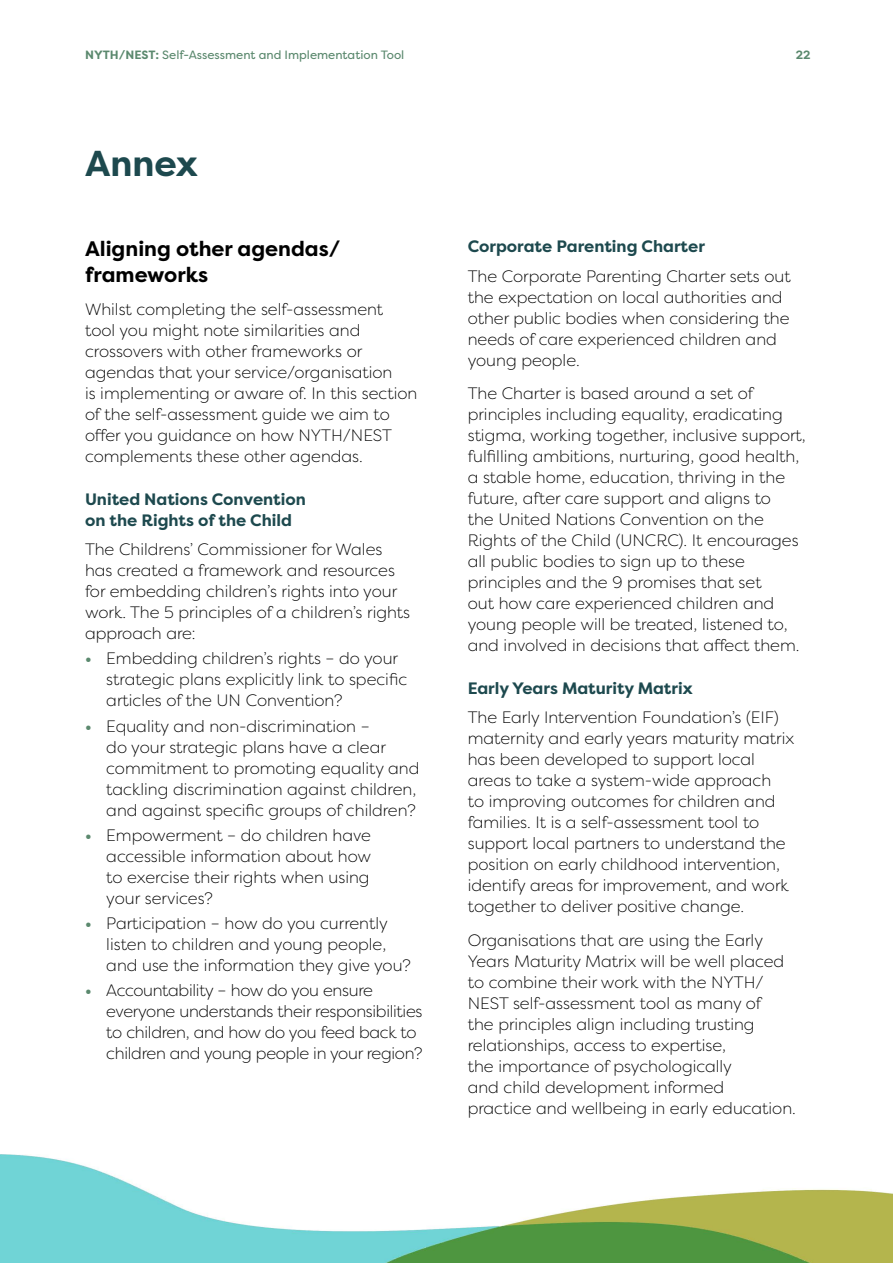
<style>
.page{position:relative;width:893px;height:1263px;background:#fff}
.page>*{position:absolute;margin:0;border:0;box-sizing:border-box;transform-origin:0 0}
.H1_Headings{font:700 36px "Filson Pro";color:#1d494e}
.H2_headings{font:700 21px/25.2px "Filson Pro";color:#000}
.Body_Text{font:300 16.5px/21px "Filson Pro";color:#000}
.Bullets{font:300 16.5px/21px "Filson Pro";color:#000}
.Body_Before_Bullets{font:300 16.5px/21px "Filson Pro";color:#000}
.Body_Text-2{font:300 16.5px/21px "Filson Pro";letter-spacing:-.02em;color:#000}
.H3_headings{font:700 16.5px/21px "Filson Pro";color:#1d494e}
.t1{font:12px "Filson Pro";color:#5b896e}
.t2{font:700 12px "Filson Pro";color:#5b896e}
.s1{font-weight:700}
.s2{font-weight:700;color:#5b896e}
</style>
<div class="page">
<img style="left:0;top:1154px;width:893px;height:109px">
<p class="t1" style="left:85px;top:46px;width:321px"><span class="s1">NYTH/NEST:</span> Self-Assessment and Implementation Tool</p>
<p class="t2" style="left:796px;top:48px;width:16px">22</p>
<h1 class="H1_Headings" style="left:85px;top:141px;width:114px">Annex</h1>
<p class="H2_headings" style="left:85px;top:237px;width:257px">Aligning other agendas/ frameworks</p>
<p class="Body_Text" style="left:85px;top:299px;width:334px">Whilst completing the self-assessment tool you might note similarities and crossovers with other frameworks or agendas that your service/organisation<br>is implementing or aware of. In this section of the self-assessment guide we aim to offer you guidance on how NYTH/NEST complements these other agendas.</p>
<p class="H3_headings" style="left:85px;top:488px;width:222px">United Nations Convention on the Rights of the Child</p>
<p class="Body_Before_Bullets" style="left:85px;top:538px;width:326px">The Childrens’ Commissioner for Wales has created a framework and resources for embedding children’s rights into your work. The 5 principles of a children’s rights approach are:</p>
<p class="Bullets" style="left:106px;top:648px;width:302px;text-indent:-21px"><span class="s2">•</span> Embedding children’s rights – do your strategic plans explicitly link to specific articles of the UN Convention?</p>
<p class="Bullets" style="left:106px;top:715px;width:315px;text-indent:-21px"><span class="s2">•</span> Equality and non-discrimination –<br>do your strategic plans have a clear commitment to promoting equality and tackling discrimination against children, and against specific groups of children?</p>
<p class="Bullets" style="left:106px;top:824px;width:266px;text-align:justify;text-indent:-21px"><span class="s2">•</span> Empowerment – do children have accessible information about how to exercise their rights when using your services?</p>
<p class="Bullets" style="left:106px;top:912px;width:306px;text-indent:-21px"><span class="s2">•</span> Participation – how do you currently listen to children and young people, and use the information they give you?</p>
<p class="Body_Text-2" style="left:106px;top:980px;width:318px;text-indent:-21px"><span class="s2">•</span> Accountability – how do you ensure everyone understands their responsibilities to children, and how do you feed back to children and young people in your region?</p>
<p class="H3_headings" style="left:468px;top:236px;width:239px">Corporate Parenting Charter</p>
<p class="Body_Text" style="left:468px;top:265px;width:324px">The Corporate Parenting Charter sets out the expectation on local authorities and other public bodies when considering the needs of care experienced children and young people.</p>
<p class="Body_Text" style="left:468px;top:383px;width:340px">The Charter is based around a set of principles including equality, eradicating stigma, working together, inclusive support, fulfilling ambitions, nurturing, good health, a stable home, education, thriving in the future, after care support and aligns to<br>the United Nations Convention on the Rights of the Child (UNCRC). It encourages all public bodies to sign up to these principles and the 9 promises that set<br>out how care experienced children and young people will be treated, listened to, and involved in decisions that affect them.</p>
<p class="H3_headings" style="left:468px;top:678px;width:226px">Early Years Maturity Matrix</p>
<p class="Body_Text" style="left:468px;top:706px;width:328px">The Early Intervention Foundation’s (EIF) maternity and early years maturity matrix has been developed to support local areas to take a system-wide approach<br>to improving outcomes for children and families. It is a self-assessment tool to support local partners to understand the position on early childhood intervention, identify areas for improvement, and work together to deliver positive change.</p>
<p class="Body_Text" style="left:468px;top:929px;width:330px">Organisations that are using the Early Years Maturity Matrix will be well placed to combine their work with the NYTH/ NEST self-assessment tool as many of<br>the principles align including trusting relationships, access to expertise,<br>the importance of psychologically<br>and child development informed<br>practice and wellbeing in early education.</p>
</div>
